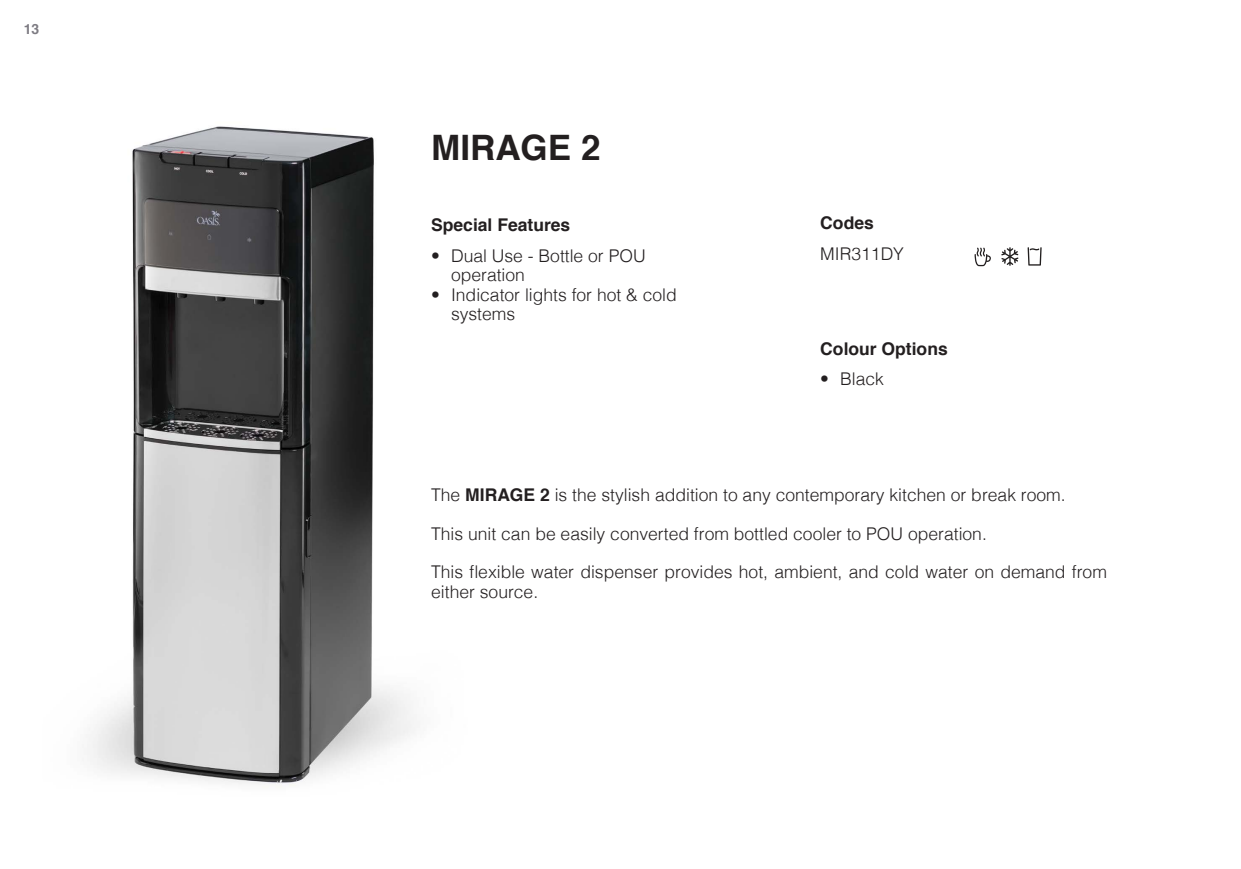
<style>
.page{position:relative;width:1241px;height:869px;background:#fff}
.page>*{position:absolute;margin:0;border:0;box-sizing:border-box;transform-origin:0 0}
.t1{font:700 35px "Helvetica";color:#231f20}
.t2{font:300 17.5px/19.2px "Helvetica";color:#231f20}
.t3{font:700 17.5px "Helvetica";color:#231f20}
.t4{font:700 14px "Helvetica";color:#7e7c83}
.s1{font-weight:700}
</style>
<div class="page">
<img style="left:87px;top:126px;width:328px;height:660px">
<svg style="left:974px;top:247px;width:16px;height:19px"></svg>
<svg style="left:1001px;top:247px;width:17px;height:19px"></svg>
<svg style="left:1027px;top:247px;width:14px;height:18px"></svg>
<p class="t4" style="left:24px;top:18px;width:17px">13</p>
<p class="t1" style="left:431px;top:120px;width:171px">MIRAGE 2</p>
<p class="t3" style="left:431px;top:211px;width:141px">Special Features</p>
<p class="t2" style="left:451px;top:245px;width:196px;text-indent:-20px">• Dual Use - Bottle or POU operation</p>
<p class="t2" style="left:451px;top:283px;width:227px;text-indent:-20px">• Indicator lights for hot &amp; cold systems</p>
<p class="t3" style="left:820px;top:209px;width:55px">Codes</p>
<p class="t2" style="left:820px;top:242px;width:85px">MIR311DY</p>
<p class="t3" style="left:820px;top:334px;width:129px">Colour Options</p>
<p class="t2" style="left:820px;top:368px;width:65px">• Black</p>
<p class="t2" style="left:431px;top:484px;width:636px">The <span class="s1">MIRAGE 2</span> is the stylish addition to any contemporary kitchen or break room.</p>
<p class="t2" style="left:431px;top:522px;width:557px">This unit can be easily converted from bottled cooler to POU operation.</p>
<p class="t2" style="left:431px;top:561px;width:677px">This flexible water dispenser provides hot, ambient, and cold water on demand from either source.</p>
</div>
